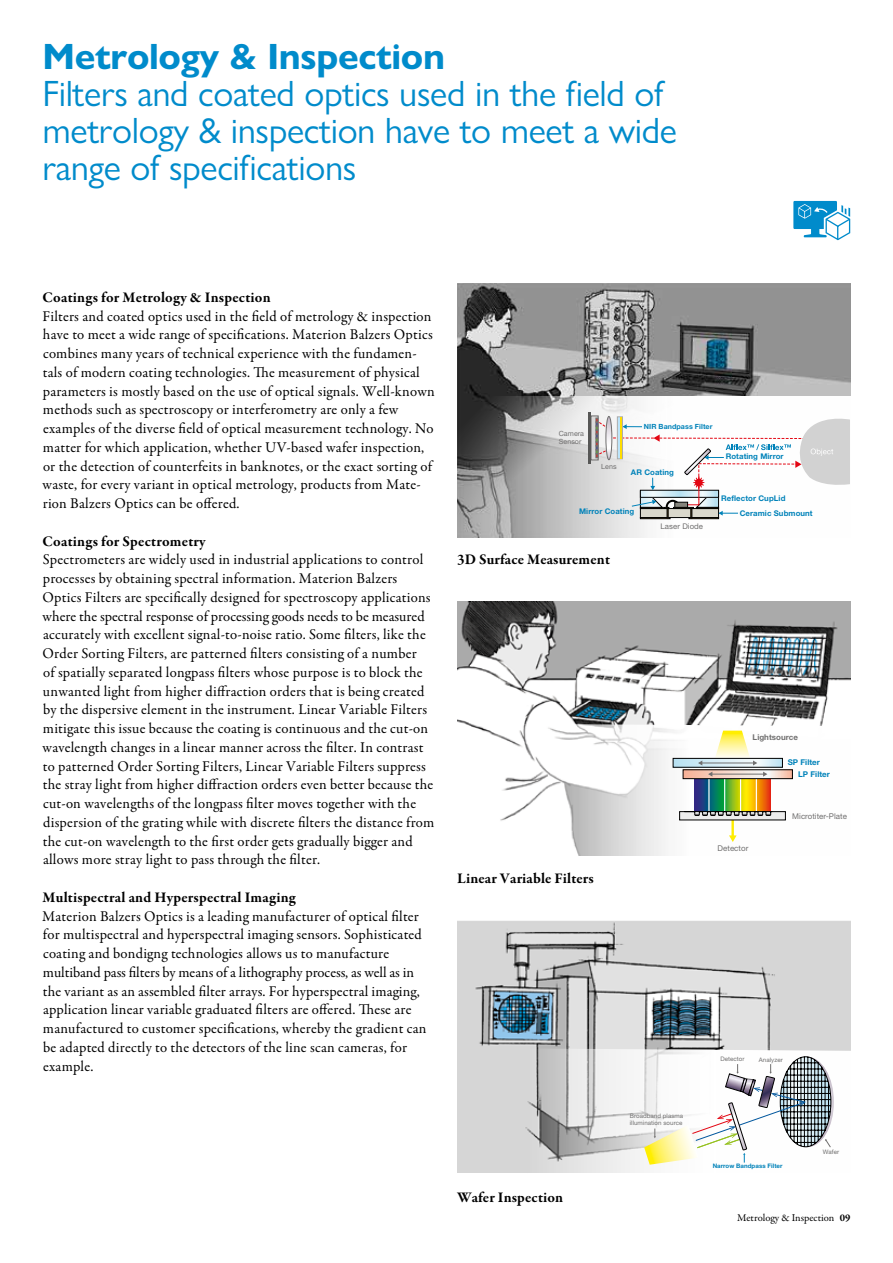
<style>
.page{position:relative;width:893px;height:1263px;background:#fff}
.page>*{position:absolute;margin:0;border:0;box-sizing:border-box;transform-origin:0 0}
.t1{font:36.75px/36.8px "Gill Sans Nova";letter-spacing:-.01em;color:#008bcb}
.t2{font:700 36.75px "Gill Sans Nova";letter-spacing:-.01em;color:#008bcb}
.t3{font:15px/18.8px "Garamond Premr Pro";letter-spacing:.015em;color:#000}
.t4{font:700 15px "Garamond Premr Pro";letter-spacing:.015em;color:#000}
.t5{font:10.5px "Garamond Premr Pro";color:#000}
.t6{font:7.95px "Helvetica Neue";letter-spacing:.005em;color:#706f6f}
.t7{font:700 7.95px "Helvetica Neue";letter-spacing:.005em;color:#0082b9}
.t8{font:700 7.95px "Helvetica Neue";letter-spacing:.005em;color:#706f6f}
.t9{font:700 7.8px/14.4px "Helvetica Neue";letter-spacing:.01em;color:#0082b9}
.t10{font:7.8px "Helvetica Neue";letter-spacing:.01em;color:#706f6f}
.t11{font:700 7.05px "Helvetica Neue";letter-spacing:.005em;color:#0082b9}
.t12{font:7.05px/8.6px "Helvetica Neue";letter-spacing:.01em;color:#706f6f}
.t13{font:6.15px/6.1px "Helvetica Neue";letter-spacing:.01em;color:#706f6f}
.t14{font:700 6.15px "Helvetica Neue";letter-spacing:.005em;color:#0082b9}
.s1{font-weight:700}
</style>
<div class="page">
<svg style="left:793px;top:201px;width:57px;height:39px"></svg>
<img style="left:457px;top:283px;width:393px;height:113px">
<img style="left:457px;top:602px;width:393px;height:125px">
<img style="left:457px;top:921px;width:393px;height:251px">
<img style="left:472px;top:723px;width:378px;height:133px">
<svg style="left:729px;top:835px;width:8px;height:7px"></svg>
<hr style="left:731px;top:775px;width:3px;height:62px;background:#ffed00">
<svg style="left:695px;top:779px;width:76px;height:32px;background:#848d33"></svg>
<hr style="left:708px;top:775px;width:2px;height:42px;background:#fff">
<hr style="left:724px;top:776px;width:1px;height:42px;background:#fff">
<hr style="left:740px;top:776px;width:1px;height:42px;background:#fff">
<hr style="left:756px;top:777px;width:1px;height:42px;background:#fff">
<svg style="left:685px;top:772px;width:105px;height:5px"></svg>
<div style="left:683px;top:770px;width:109px;height:9px;border:1px solid #000"></div>
<svg style="left:675px;top:760px;width:106px;height:5px"></svg>
<div style="left:673px;top:758px;width:110px;height:9px;border:1px solid #000"></div>
<svg style="left:698px;top:760px;width:4px;height:5px"></svg>
<hr style="left:701px;top:762px;width:53px;height:1px;background:#706f6f">
<svg style="left:715px;top:731px;width:42px;height:34px"></svg>
<svg style="left:708px;top:772px;width:4px;height:5px"></svg>
<hr style="left:711px;top:774px;width:53px;height:1px;background:#706f6f">
<svg style="left:763px;top:772px;width:4px;height:5px"></svg>
<svg style="left:679px;top:811px;width:107px;height:9px"></svg>
<img style="left:527px;top:1048px;width:324px;height:125px">
<svg style="left:644px;top:1056px;width:190px;height:109px"></svg>
<img style="left:457px;top:396px;width:262px;height:142px">
<svg style="left:591px;top:416px;width:5px;height:44px"></svg>
<hr style="left:589px;top:412px;width:2px;height:52px;background:#575756">
<svg style="left:596px;top:413px;width:254px;height:106px"></svg>
<div style="left:606px;top:416px;width:6px;height:44px;border:1px solid #706f6f;border-radius:50%"></div>
<h1 class="t2" style="left:43px;top:34px;width:404px">Metrology &amp; Inspection</h1>
<h1 class="t1" style="left:43px;top:75px;width:636px">Filters and coated optics used in the field of metrology &amp; inspection have to meet a wide range of specifications</h1>
<p class="t4" style="left:43px;top:288px;width:230px">Coatings for Metrology &amp; Inspection</p>
<p class="t3" style="left:42px;top:307px;width:394px">Filters and coated optics used in the field of metrology &amp; inspection have to meet a wide range of specifications. Materion Balzers Optics combines many years of technical experience with the fundamen&shy;tals of modern coating technologies. The measurement of physical parameters is mostly based on the use of optical signals. Well-known methods such as spectroscopy or interferometry are only a few examples of the diverse field of optical measurement technology. No matter for which application, whether UV-based wafer inspection, or the detection of counterfeits in banknotes, or the exact sorting of waste, for every variant in optical metrology, products from Mate&shy;rion Balzers Optics can be offered.</p>
<p class="t4" style="left:43px;top:532px;width:164px">Coatings for Spectrometry</p>
<p class="t3" style="left:43px;top:551px;width:393px">Spectrometers are widely used in industrial applications to control processes by obtaining spectral information. Materion Balzers Optics Filters are specifically designed for spectroscopy applications where the spectral response of processing goods needs to be measured accurately with excellent signal-to-noise ratio. Some filters, like the Order Sorting Filters, are patterned filters consisting of a number<br>of spatially separated longpass filters whose purpose is to block the unwanted light from higher diffraction orders that is being created by the dispersive element in the instrument. Linear Variable Filters mitigate this issue because the coating is continuous and the cut-on wavelength changes in a linear manner across the filter. In contrast to patterned Order Sorting Filters, Linear Variable Filters suppress the stray light from higher diffraction orders even better because the cut-on wavelengths of the longpass filter moves together with the dispersion of the grating while with discrete filters the distance from the cut-on wavelength to the first order gets gradually bigger and allows more stray light to pass through the filter.</p>
<p class="t4" style="left:42px;top:888px;width:255px">Multispectral and Hyperspectral Imaging</p>
<p class="t3" style="left:42px;top:907px;width:386px">Materion Balzers Optics is a leading manufacturer of optical filter for multispectral and hyperspectral imaging sensors. Sophisticated coating and bondigng technologies allows us to manufacture multiband pass filters by means of a lithography process, as well as in the variant as an assembled filter arrays. For hyperspectral imaging, application linear variable graduated filters are offered. These are manufactured to customer specifications, whereby the gradient can be adapted directly to the detectors of the line scan cameras, for example.</p>
<p class="t12" style="left:559px;top:429px;width:27px">Camera<br>Sensor</p>
<p class="t11" style="left:644px;top:421px;width:70px">NIR Bandpass Filter</p>
<p class="t12" style="left:601px;top:462px;width:17px">Lens</p>
<p class="t9" style="left:631px;top:465px;width:45px">AR Coating</p>
<p class="t9" style="left:579px;top:505px;width:57px">Mirror Coating</p>
<p class="t10" style="left:660px;top:522px;width:44px">Laser Diode</p>
<p class="t9" style="left:726px;top:449px;width:59px">Rotating Mirror</p>
<p class="t9" style="left:740px;top:491px;width:74px;text-indent:-18px">Reflector CupLid<br>Ceramic Submount</p>
<p class="t4" style="left:457px;top:550px;width:154px">3D Surface Measurement</p>
<p class="t8" style="left:753px;top:730px;width:47px">Lightsource</p>
<p class="t7" style="left:788px;top:756px;width:34px">SP Filter</p>
<p class="t7" style="left:798px;top:768px;width:33px">LP Filter</p>
<p class="t6" style="left:792px;top:811px;width:56px">Microtiter-Plate</p>
<p class="t4" style="left:457px;top:869px;width:138px">Linear Variable Filters</p>
<p class="t6" style="left:717px;top:843px;width:32px">Detector</p>
<p class="t4" style="left:457px;top:1188px;width:108px">Wafer Inspection</p>
<p class="t13" style="left:630px;top:1113px;width:55px">Broadband plasma illumination source</p>
<p class="t13" style="left:720px;top:1056px;width:26px">Detector</p>
<p class="t13" style="left:759px;top:1057px;width:25px">Analyzer</p>
<p class="t14" style="left:713px;top:1162px;width:71px">Narrow Bandpass Filter</p>
<p class="t13" style="left:823px;top:1149px;width:18px">Wafer</p>
<p class="t5" style="left:737px;top:1211px;width:115px">Metrology &amp; Inspection <span class="s1">09</span></p>
</div>
